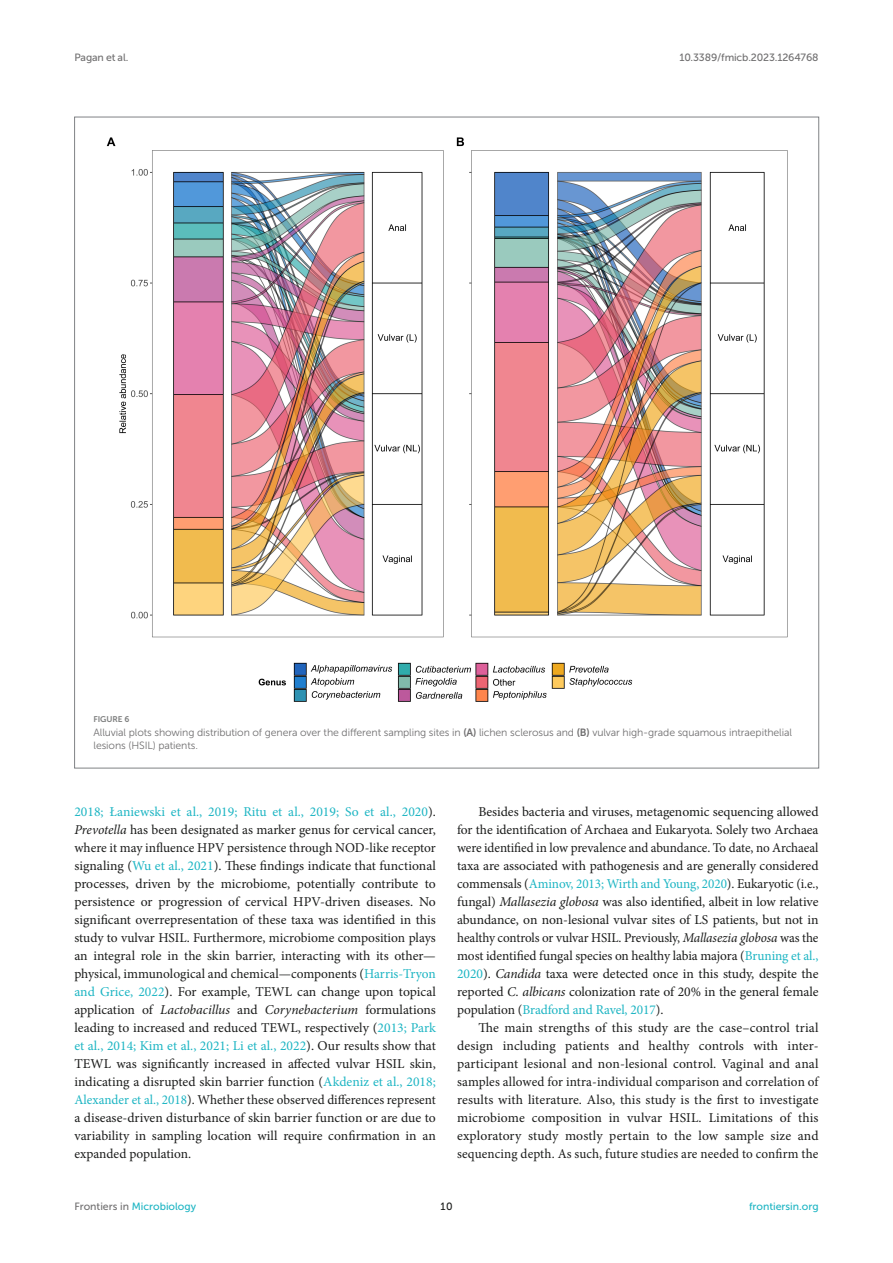
<style>
.page{position:relative;width:893px;height:1263px;background:#fff}
.page>*{position:absolute;margin:0;border:0;box-sizing:border-box;transform-origin:0 0}
.TEXT{font:13.5px/18px "Minion Pro";color:#1b1c1b;text-align:justify}
.FIG_LEG{font:10.5px/13.5px "Museo Sans 300";letter-spacing:-.01em;color:#706f70}
.t1{font:10.5px "Museo Sans 500";color:#1db5c3}
.t2{font:10.5px "Museo Sans 500";letter-spacing:-.015em;color:#706f70}
.t3{font:10.5px "Museo Sans 500";color:#1b1c1b}
.FIG_HD{font:8.25px "Museo Sans 700";letter-spacing:-.01em;color:#7e7f7f}
.s1{font-family:"Museo Sans 700"}
.s2{color:#1db5c3}
.s3{font-style:italic}
.s4{color:#706f70}
</style>
<div class="page">
<img style="left:106px;top:137px;width:682px;height:565px">
<p class="t2" style="left:74px;top:51px;width:55px">Pagan et al.</p>
<p class="t2" style="left:679px;top:51px;width:141px">10.3389/fmicb.2023.1264768</p>
<p class="FIG_HD" style="left:94px;top:715px;width:37px">FIGURE 6</p>
<p class="FIG_LEG" style="left:94px;top:725px;width:700px">Alluvial plots showing distribution of genera over the different sampling sites in <span class="s1">(A)</span> lichen sclerosus and <span class="s1">(B)</span> vulvar high-grade squamous intraepithelial lesions (HSIL) patients.</p>
<p class="TEXT" style="left:74px;top:803px;width:363px"><span class="s2">2018; Łaniewski et al., 2019; Ritu et al., 2019; So et al., 2020</span>).<br><span class="s3">Prevotella</span> has been designated as marker genus for cervical cancer, where it may influence HPV persistence through NOD-like receptor signaling (<span class="s2">Wu et al., 2021</span>). These findings indicate that functional processes, driven by the microbiome, potentially contribute to persistence or progression of cervical HPV-driven diseases. No significant overrepresentation of these taxa was identified in this study to vulvar HSIL. Furthermore, microbiome composition plays an integral role in the skin barrier, interacting with its other— physical, immunological and chemical—components (<span class="s2">Harris-Tryon and Grice, 2022</span>). For example, TEWL can change upon topical application of <span class="s3">Lactobacillus</span> and <span class="s3">Corynebacterium</span> formulations leading to increased and reduced TEWL, respectively (<span class="s2">2013; Park et al., 2014; Kim et al., 2021; Li et al., 2022</span>). Our results show that TEWL was significantly increased in affected vulvar HSIL skin, indicating a disrupted skin barrier function (<span class="s2">Akdeniz et al., 2018; Alexander et al., 2018</span>). Whether these observed differences represent a disease-driven disturbance of skin barrier function or are due to variability in sampling location will require confirmation in an expanded population.</p>
<p class="TEXT" style="left:457px;top:803px;width:363px;text-indent:21px">Besides bacteria and viruses, metagenomic sequencing allowed for the identification of Archaea and Eukaryota. Solely two Archaea were identified in low prevalence and abundance. To date, no Archaeal taxa are associated with pathogenesis and are generally considered commensals (<span class="s2">Aminov, 2013; Wirth and Young, 2020</span>). Eukaryotic (i.e., fungal) <span class="s3">Mallasezia globosa</span> was also identified, albeit in low relative abundance, on non-lesional vulvar sites of LS patients, but not in healthy controls or vulvar HSIL. Previously, <span class="s3">Mallasezia globosa</span> was the most identified fungal species on healthy labia majora (<span class="s2">Bruning et al., 2020</span>). <span class="s3">Candida</span> taxa were detected once in this study, despite the reported <span class="s3">C. albicans</span> colonization rate of 20% in the general female population (<span class="s2">Bradford and Ravel, 2017</span>).</p>
<p class="TEXT" style="left:457px;top:1019px;width:363px;text-indent:21px">The main strengths of this study are the case–control trial design including patients and healthy controls with inter&shy;participant lesional and non-lesional control. Vaginal and anal samples allowed for intra-individual comparison and correlation of results with literature. Also, this study is the first to investigate microbiome composition in vulvar HSIL. Limitations of this exploratory study mostly pertain to the low sample size and sequencing depth. As such, future studies are needed to confirm the</p>
<p class="t1" style="left:74px;top:1200px;width:123px"><span class="s4">Frontiers in</span> Microbiology</p>
<p class="t3" style="left:440px;top:1200px;width:14px">10</p>
<p class="t1" style="left:749px;top:1200px;width:71px">frontiersin.org</p>
</div>
